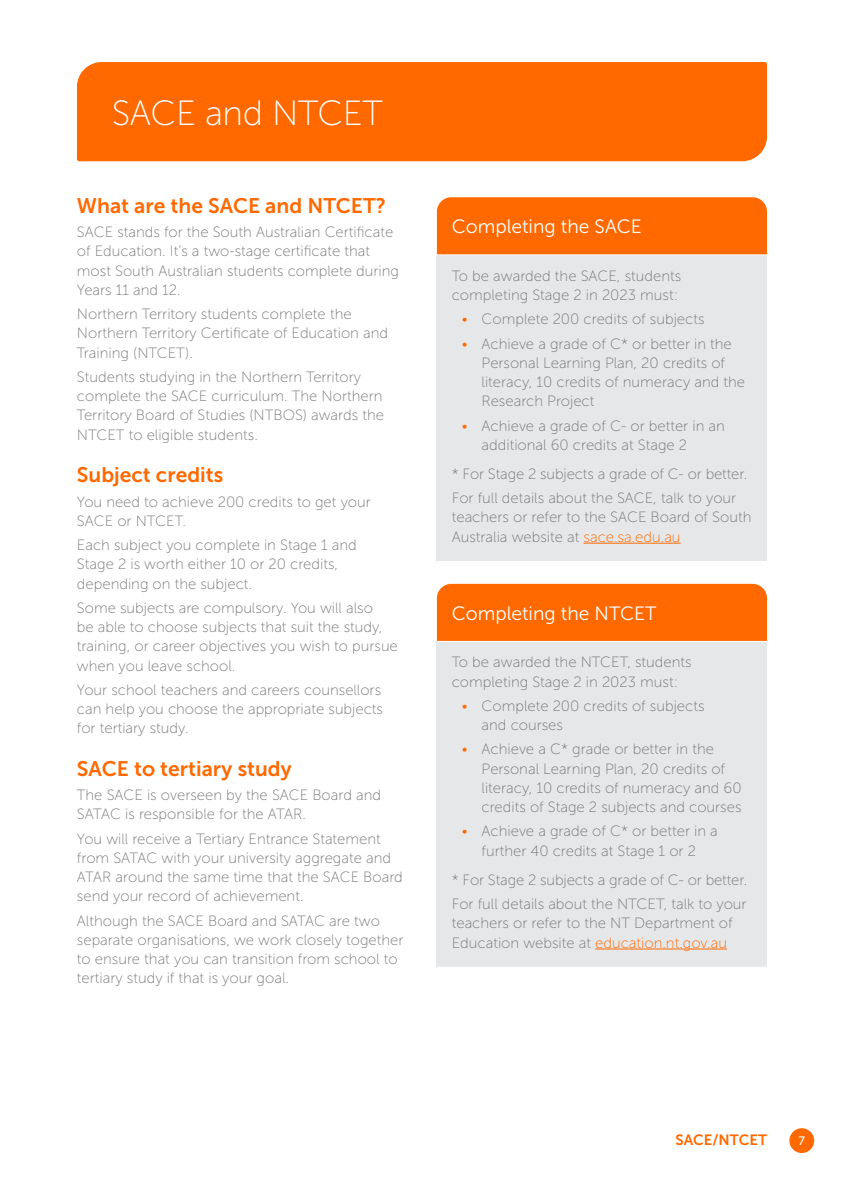
<style>
.page{position:relative;width:844px;height:1191px;background:#fff}
.page>*{position:absolute;margin:0;border:0;box-sizing:border-box;transform-origin:0 0}
.Masthead_-_Museo_100{font:35px "Museo Sans 100";letter-spacing:-.01em;color:#fff}
.Secondary_Heading{font:21px "Museo Sans 700";color:#ff6900}
.Masthead_-_16pt{font:19.25px "Museo Sans 300";color:#fff}
.Body_Copy{font:14.88px/19.2px "Museo Sans 100";color:#787878}
.Body_Copy_-_Last_Par{font:14.88px/19.2px "Museo Sans 100";color:#787878}
.t1{font:14.88px "Museo Sans 700";color:#ff6900}
.t2{font:12.25px "Museo Sans 500";color:#fff}
.s1{color:#ff6900}
</style>
<div class="page">
<div style="left:789px;top:1128px;width:25px;height:25px;background:#ff6900;border-radius:50%"></div>
<div style="left:437px;top:255px;width:329px;height:306px;background:#e6e7e9"></div>
<div style="left:437px;top:197px;width:329px;height:57px;background:#ff6900"></div>
<hr style="left:583px;top:543px;width:97px;height:1px;background:#ff6900">
<div style="left:437px;top:641px;width:329px;height:326px;background:#e6e7e9"></div>
<hr style="left:437px;top:641px;width:329px;height:1px;background:#fff">
<div style="left:437px;top:584px;width:329px;height:57px;background:#ff6900"></div>
<hr style="left:595px;top:948px;width:131px;height:1px;background:#ff6900">
<div style="left:77px;top:62px;width:689px;height:99px;background:#ff6900"></div>
<p class="Masthead_-_Museo_100" style="left:112px;top:94px;width:272px">SACE and NTCET</p>
<p class="Secondary_Heading" style="left:77px;top:194px;width:311px">What are the SACE and NTCET?</p>
<p class="Body_Copy" style="left:77px;top:223px;width:323px">SACE stands for the South Australian Certificate of Education. It’s a two-stage certificate that most South Australian students complete during Years 11 and 12.</p>
<p class="Body_Copy" style="left:77px;top:305px;width:312px">Northern Territory students complete the<br>Northern Territory Certificate of Education and<br>Training (NTCET).</p>
<p class="Body_Copy_-_Last_Par" style="left:77px;top:367px;width:308px">Students studying in the Northern Territory complete the SACE curriculum. The Northern Territory Board of Studies (NTBOS) awards the NTCET to eligible students.</p>
<p class="Secondary_Heading" style="left:77px;top:463px;width:148px">Subject credits</p>
<p class="Body_Copy" style="left:77px;top:492px;width:295px">You need to achieve 200 credits to get your<br>SACE or NTCET.</p>
<p class="Body_Copy" style="left:77px;top:535px;width:281px">Each subject you complete in Stage 1 and<br>Stage 2 is worth either 10 or 20 credits, depending on the subject.</p>
<p class="Body_Copy" style="left:77px;top:598px;width:322px">Some subjects are compulsory. You will also<br>be able to choose subjects that suit the study, training, or career objectives you wish to pursue when you leave school.</p>
<p class="Body_Copy_-_Last_Par" style="left:77px;top:680px;width:307px">Your school teachers and careers counsellors can help you choose the appropriate subjects for tertiary study.</p>
<p class="Secondary_Heading" style="left:77px;top:757px;width:216px">SACE to tertiary study</p>
<p class="Body_Copy" style="left:77px;top:785px;width:305px">The SACE is overseen by the SACE Board and<br>SATAC is responsible for the ATAR.</p>
<p class="Body_Copy" style="left:77px;top:829px;width:327px">You will receive a Tertiary Entrance Statement from SATAC with your university aggregate and ATAR around the same time that the SACE Board send your record of achievement.</p>
<p class="Body_Copy" style="left:77px;top:911px;width:328px">Although the SACE Board and SATAC are two separate organisations, we work closely together to ensure that you can transition from school to tertiary study if that is your goal.</p>
<p class="Masthead_-_16pt" style="left:451px;top:216px;width:191px">Completing the SACE</p>
<p class="Body_Copy" style="left:451px;top:266px;width:231px">To be awarded the SACE, students completing Stage 2 in 2023 must:</p>
<p class="Body_Copy" style="left:461px;top:310px;width:244px"><span class="s1">•</span> Complete 200 credits of subjects</p>
<p class="Body_Copy" style="left:481px;top:334px;width:265px;text-indent:-20px"><span class="s1">•</span> Achieve a grade of C* or better in the Personal Learning Plan, 20 credits of literacy, 10 credits of numeracy and the Research Project</p>
<p class="Body_Copy" style="left:481px;top:416px;width:245px;text-indent:-20px"><span class="s1">•</span> Achieve a grade of C- or better in an additional 60 credits at Stage 2</p>
<p class="Body_Copy" style="left:451px;top:464px;width:297px">* For Stage 2 subjects a grade of C- or better.</p>
<p class="Body_Copy" style="left:451px;top:488px;width:301px">For full details about the SACE, talk to your teachers or refer to the SACE Board of South<br>Australia website at <span class="s1">sace.sa.edu.au</span></p>
<p class="Masthead_-_16pt" style="left:451px;top:602px;width:206px">Completing the NTCET</p>
<p class="Body_Copy" style="left:451px;top:653px;width:241px">To be awarded the NTCET, students completing Stage 2 in 2023 must:</p>
<p class="Body_Copy" style="left:481px;top:696px;width:224px;text-indent:-20px"><span class="s1">•</span> Complete 200 credits of subjects and courses</p>
<p class="Body_Copy" style="left:481px;top:740px;width:261px;text-indent:-20px"><span class="s1">•</span> Achieve a C* grade or better in the Personal Learning Plan, 20 credits of literacy, 10 credits of numeracy and 60 credits of Stage 2 subjects and courses</p>
<p class="Body_Copy" style="left:461px;top:821px;width:257px;text-align:center"><span class="s1">•</span> Achieve a grade of C* or better in a further 40 credits at Stage 1 or 2</p>
<p class="Body_Copy" style="left:451px;top:870px;width:297px">* For Stage 2 subjects a grade of C- or better.</p>
<p class="Body_Copy" style="left:451px;top:894px;width:296px">For full details about the NTCET, talk to your teachers or refer to the NT Department of<br>Education website at <span class="s1">education.nt.gov.au</span></p>
<p class="t1" style="left:675px;top:1131px;width:93px">SACE/NTCET</p>
<p class="t2" style="left:798px;top:1134px;width:8px">7</p>
</div>
